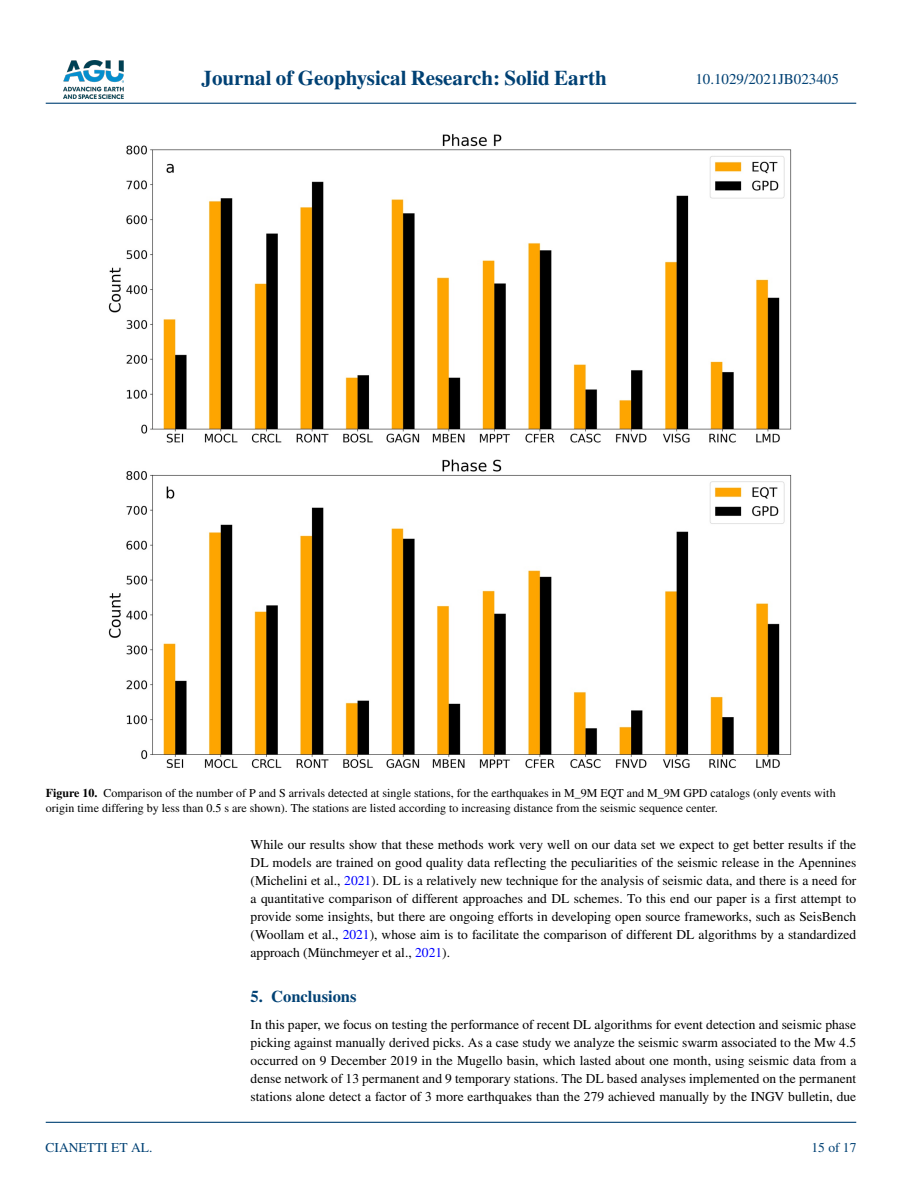
<style>
.page{position:relative;width:902px;height:1183px;background:#fff}
.page>*{position:absolute;margin:0;border:0;box-sizing:border-box;transform-origin:0 0}
.t1{font:700 21px "STIX";color:#004174}
.t2{font:700 16.5px "STIX";color:#004174}
.t3{font:15px "STIX";color:#004174}
.t4{font:13.5px/18px "STIX";color:#000;text-align:justify}
.t5{font:13.5px "STIX";color:#004174}
.t6{font:12px/15px "STIX";color:#000}
.s1{font-weight:700}
.s2{color:#00f}
</style>
<div class="page">
<img style="left:63px;top:60px;width:60px;height:39px">
<hr style="left:46px;top:103px;width:810px;height:1px;background:#004174">
<hr style="left:46px;top:1121px;width:810px;height:1px;background:#004174">
<img style="left:109px;top:134px;width:682px;height:633px">
<h1 class="t1" style="left:201px;top:66px;width:407px">Journal of Geophysical Research: Solid Earth</h1>
<p class="t3" style="left:695px;top:69px;width:145px">10.1029/2021JB023405</p>
<p class="t6" style="left:46px;top:785px;width:791px"><span class="s1">Figure 10.</span> Comparison of the number of P and S arrivals detected at single stations, for the earthquakes in M_9M EQT and M_9M GPD catalogs (only events with origin time differing by less than 0.5 s are shown). The stations are listed according to increasing distance from the seismic sequence center.</p>
<p class="t5" style="left:45px;top:1138px;width:108px">CIANETTI ET AL.</p>
<p class="t4" style="left:250px;top:835px;width:607px">While our results show that these methods work very well on our data set we expect to get better results if the DL models are trained on good quality data reflecting the peculiarities of the seismic release in the Apennines (Michelini et al., <span class="s2">2021</span>). DL is a relatively new technique for the analysis of seismic data, and there is a need for a quantitative comparison of different approaches and DL schemes. To this end our paper is a first attempt to provide some insights, but there are ongoing efforts in developing open source frameworks, such as SeisBench (Woollam et al., <span class="s2">2021</span>), whose aim is to facilitate the comparison of different DL algorithms by a standardized approach (Münchmeyer et al., <span class="s2">2021</span>).</p>
<p class="t2" style="left:250px;top:986px;width:107px">5. Conclusions</p>
<p class="t4" style="left:250px;top:1015px;width:607px">In this paper, we focus on testing the performance of recent DL algorithms for event detection and seismic phase picking against manually derived picks. As a case study we analyze the seismic swarm associated to the Mw 4.5 occurred on 9 December 2019 in the Mugello basin, which lasted about one month, using seismic data from a dense network of 13 permanent and 9 temporary stations. The DL based analyses implemented on the permanent stations alone detect a factor of 3 more earthquakes than the 279 achieved manually by the INGV bulletin, due</p>
<p class="t5" style="left:811px;top:1138px;width:46px">15 of 17</p>
</div>
